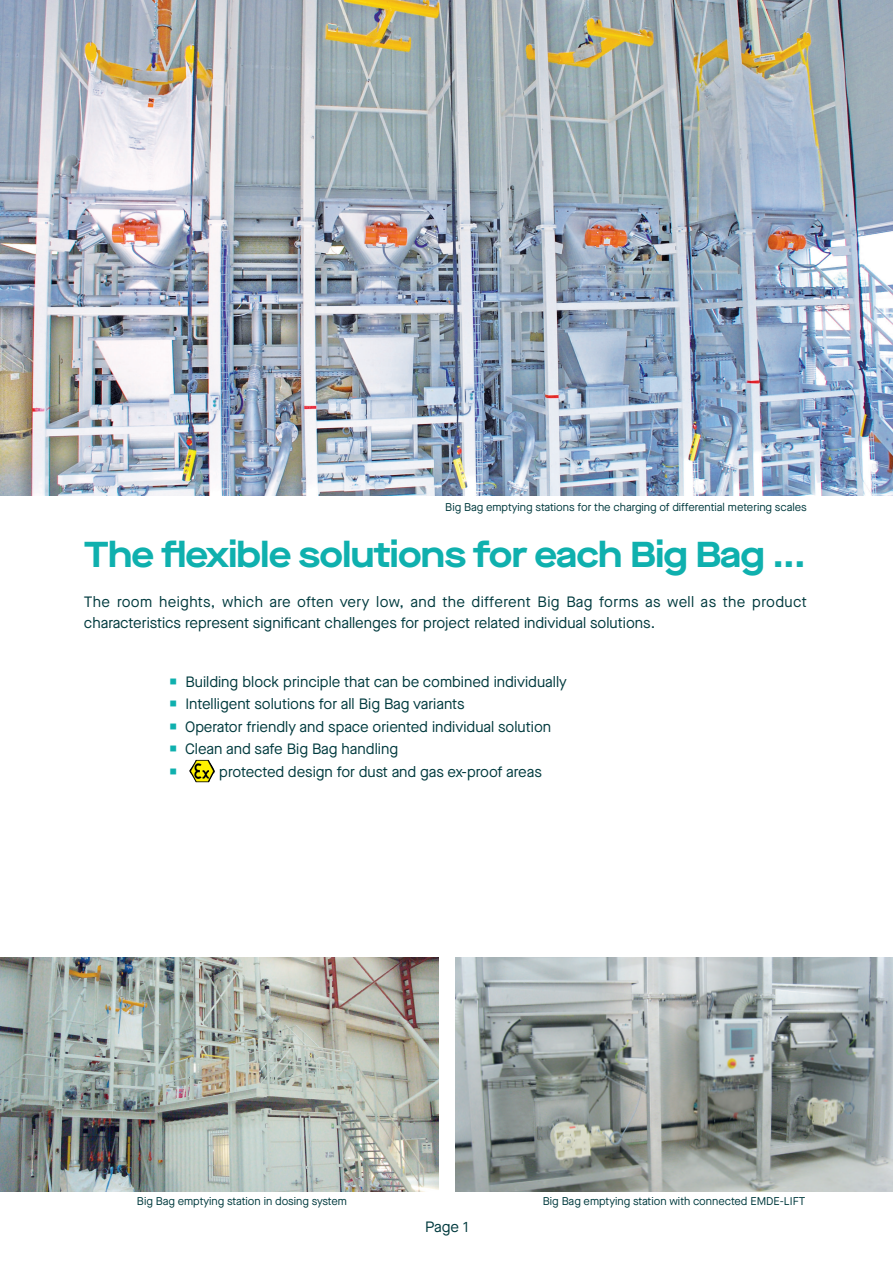
<style>
.page{position:relative;width:893px;height:1263px;background:#fff}
.page>*{position:absolute;margin:0;border:0;box-sizing:border-box;transform-origin:0 0}
.t1{font:700 36px "Maison Neue Extended";letter-spacing:-.02em;color:#0fb0ae}
.Fließtext{font:15px "Maison Neue";color:#003a3e}
.Fließtext-2{font:15px "Maison Neue";letter-spacing:.025em;color:#003a3e}
.t2{font:11.25px "Maison Neue";color:#003a3e}
.s1{color:#0fb0ae}
</style>
<div class="page">
<img style="left:0;top:0;width:893px;height:495px">
<img style="left:455px;top:958px;width:438px;height:233px">
<img style="left:0;top:958px;width:438px;height:233px">
<img style="left:189px;top:760px;width:26px;height:22px">
<p class="t2" style="left:445px;top:500px;width:363px">Big Bag emptying stations for the charging of differential metering scales</p>
<p class="t1" style="left:84px;top:528px;width:723px">The flexible solutions for each Big Bag ...</p>
<p class="Fließtext-2" style="left:84px;top:592px;width:724px">The room heights, which are often very low, and the different Big Bag forms as well as the product</p>
<p class="Fließtext" style="left:84px;top:613px;width:573px">characteristics represent significant challenges for project related individual solutions.</p>
<p class="Fließtext" style="left:169px;top:671px;width:399px"><span class="s1">○</span> Building block principle that can be combined individually</p>
<p class="Fließtext" style="left:169px;top:694px;width:297px"><span class="s1">○</span> Intelligent solutions for all Big Bag variants</p>
<p class="Fließtext" style="left:169px;top:716px;width:384px"><span class="s1">○</span> Operator friendly and space oriented individual solution</p>
<p class="Fließtext" style="left:169px;top:739px;width:231px"><span class="s1">○</span> Clean and safe Big Bag handling</p>
<p class="Fließtext" style="left:169px;top:761px;width:374px"><span class="s1">○</span> - protected design for dust and gas ex-proof areas</p>
<p class="t2" style="left:137px;top:1194px;width:212px">Big Bag emptying station in dosing system</p>
<p class="t2" style="left:543px;top:1194px;width:264px">Big Bag emptying station with connected EMDE-LIFT</p>
<p class="Fließtext" style="left:425px;top:1216px;width:45px">Page 1</p>
</div>
